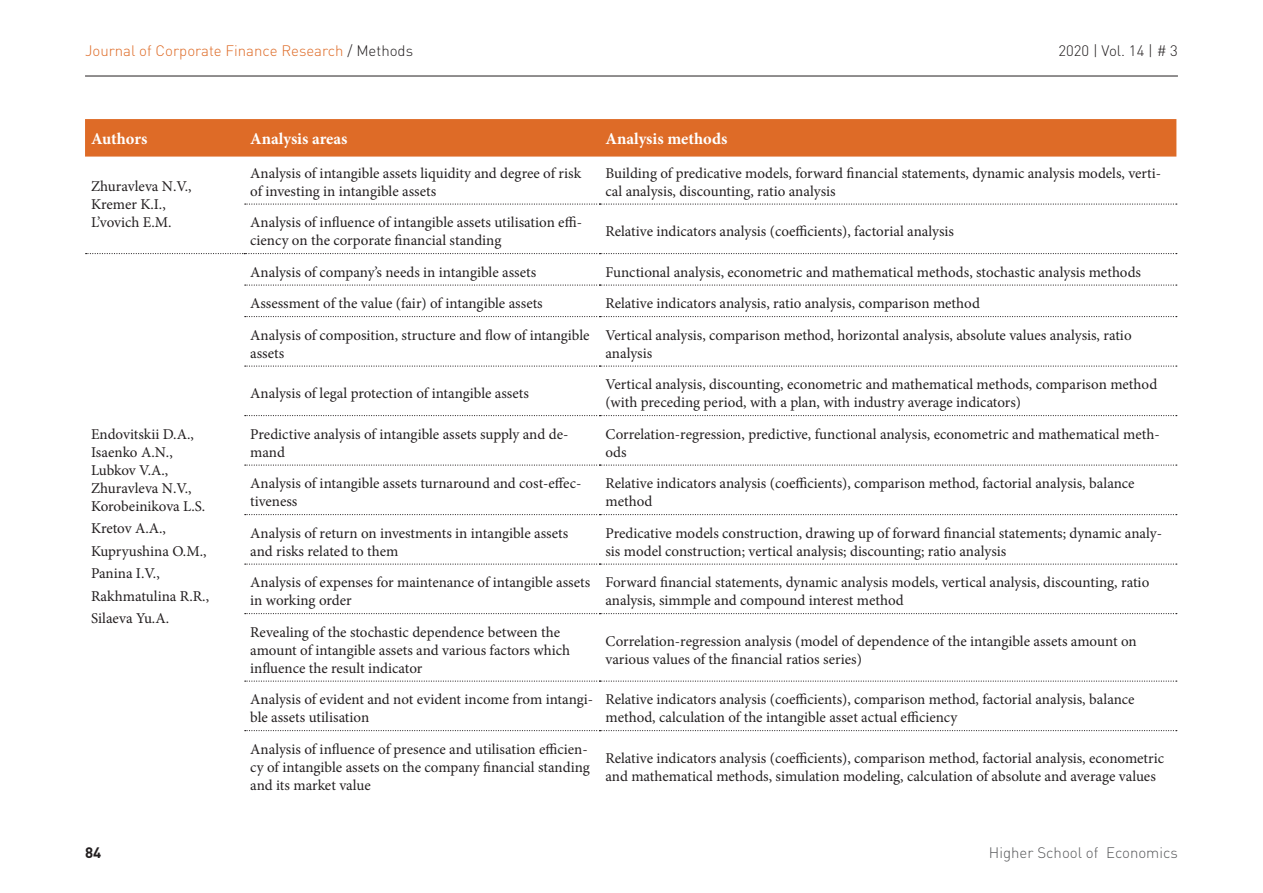
<style>
.page{position:relative;width:1263px;height:893px;background:#fff}
.page>*{position:absolute;margin:0;border:0;box-sizing:border-box;transform-origin:0 0}
.ТАБЛИЦА_ЗАГ{font:700 16.5px "Minion Pro";color:#fff}
.Текст_ENG{font:15px/18px "Minion Pro";color:#231f20}
.t1{font:300 15px "DIN Pro";color:#de6b27}
.t2{font:300 15px "DIN Pro";color:#57585a}
.t3{font:300 15px "DIN Pro";color:#231f20}
.t4{font:700 15px "DIN Pro";color:#231f20}
.s1{color:#231f20}
</style>
<div class="page">
<hr style="left:85px;top:76px;width:1093px;height:1px;background:#231f20">
<div style="left:85px;top:119px;width:1091px;height:38px;background:#de6b27"></div>
<svg style="left:245px;top:203px;width:932px;height:2px"></svg>
<svg style="left:245px;top:284px;width:932px;height:2px"></svg>
<svg style="left:245px;top:316px;width:932px;height:1px"></svg>
<svg style="left:245px;top:365px;width:932px;height:2px"></svg>
<svg style="left:245px;top:415px;width:932px;height:1px"></svg>
<svg style="left:245px;top:464px;width:932px;height:2px"></svg>
<svg style="left:245px;top:514px;width:932px;height:1px"></svg>
<svg style="left:245px;top:563px;width:932px;height:2px"></svg>
<svg style="left:245px;top:613px;width:932px;height:1px"></svg>
<svg style="left:245px;top:680px;width:932px;height:2px"></svg>
<svg style="left:245px;top:730px;width:932px;height:1px"></svg>
<svg style="left:86px;top:253px;width:1091px;height:1px"></svg>
<p class="t1" style="left:85px;top:40px;width:330px">Journal of Corporate Finance Research <span class="s1">/ Methods</span></p>
<p class="t3" style="left:1058px;top:40px;width:121px">2020 | Vol. 14 | # 3</p>
<p class="ТАБЛИЦА_ЗАГ" style="left:91px;top:127px;width:58px">Authors</p>
<p class="ТАБЛИЦА_ЗАГ" style="left:250px;top:127px;width:99px">Analysis areas</p>
<p class="ТАБЛИЦА_ЗАГ" style="left:605px;top:127px;width:123px">Analysis methods</p>
<p class="Текст_ENG" style="left:91px;top:177px;width:102px">Zhuravleva N.V.,<br>Kremer K.I.,<br>L’vovich E.M.</p>
<p class="Текст_ENG" style="left:250px;top:164px;width:332px">Analysis of intangible assets liquidity and degree of risk of investing in intangible assets</p>
<p class="Текст_ENG" style="left:605px;top:164px;width:557px">Building of predicative models, forward financial statements, dynamic analysis models, verti&shy;cal analysis, discounting, ratio analysis</p>
<p class="Текст_ENG" style="left:250px;top:213px;width:333px">Analysis of influence of intangible assets utilisation effi&shy;ciency on the corporate financial standing</p>
<p class="Текст_ENG" style="left:605px;top:222px;width:350px">Relative indicators analysis (coefficients), factorial analysis</p>
<p class="Текст_ENG" style="left:91px;top:425px;width:116px">Endovitskii D.A.,<br>Isaenko A.N.,<br>Lubkov V.A.,<br>Zhuravleva N.V.,<br>Korobeinikova L.S.</p>
<p class="Текст_ENG" style="left:91px;top:519px;width:76px">Kretov A.A.,</p>
<p class="Текст_ENG" style="left:91px;top:542px;width:117px">Kupryushina O.M.,</p>
<p class="Текст_ENG" style="left:91px;top:564px;width:70px">Panina I.V.,</p>
<p class="Текст_ENG" style="left:91px;top:587px;width:120px">Rakhmatulina R.R.,</p>
<p class="Текст_ENG" style="left:91px;top:609px;width:80px">Silaeva Yu.A.</p>
<p class="Текст_ENG" style="left:250px;top:263px;width:287px">Analysis of company’s needs in intangible assets</p>
<p class="Текст_ENG" style="left:605px;top:263px;width:537px">Functional analysis, econometric and mathematical methods, stochastic analysis methods</p>
<p class="Текст_ENG" style="left:250px;top:294px;width:294px">Assessment of the value (fair) of intangible assets</p>
<p class="Текст_ENG" style="left:605px;top:294px;width:376px">Relative indicators analysis, ratio analysis, comparison method</p>
<p class="Текст_ENG" style="left:250px;top:326px;width:341px">Analysis of composition, structure and flow of intangible assets</p>
<p class="Текст_ENG" style="left:605px;top:326px;width:528px">Vertical analysis, comparison method, horizontal analysis, absolute values analysis, ratio analysis</p>
<p class="Текст_ENG" style="left:250px;top:384px;width:280px">Analysis of legal protection of intangible assets</p>
<p class="Текст_ENG" style="left:605px;top:375px;width:553px">Vertical analysis, discounting, econometric and mathematical methods, comparison method (with preceding period, with a plan, with industry average indicators)</p>
<p class="Текст_ENG" style="left:250px;top:425px;width:320px">Predictive analysis of intangible assets supply and de&shy;mand</p>
<p class="Текст_ENG" style="left:605px;top:425px;width:556px">Correlation-regression, predictive, functional analysis, econometric and mathematical meth&shy;ods</p>
<p class="Текст_ENG" style="left:250px;top:474px;width:333px">Analysis of intangible assets turnaround and cost-effec&shy;tiveness</p>
<p class="Текст_ENG" style="left:605px;top:474px;width:531px">Relative indicators analysis (coefficients), comparison method, factorial analysis, balance method</p>
<p class="Текст_ENG" style="left:250px;top:524px;width:320px">Analysis of return on investments in intangible assets and risks related to them</p>
<p class="Текст_ENG" style="left:605px;top:524px;width:558px">Predicative models construction, drawing up of forward financial statements; dynamic analy&shy;sis model construction; vertical analysis; discounting; ratio analysis</p>
<p class="Текст_ENG" style="left:250px;top:573px;width:342px">Analysis of expenses for maintenance of intangible assets in working order</p>
<p class="Текст_ENG" style="left:605px;top:573px;width:545px">Forward financial statements, dynamic analysis models, vertical analysis, discounting, ratio analysis, simmple and compound interest method</p>
<p class="Текст_ENG" style="left:250px;top:623px;width:321px">Revealing of the stochastic dependence between the amount of intangible assets and various factors which influence the result indicator</p>
<p class="Текст_ENG" style="left:605px;top:632px;width:533px">Correlation-regression analysis (model of dependence of the intangible assets amount on various values of the financial ratios series)</p>
<p class="Текст_ENG" style="left:250px;top:690px;width:345px">Analysis of evident and not evident income from intangi&shy;ble assets utilisation</p>
<p class="Текст_ENG" style="left:605px;top:690px;width:531px">Relative indicators analysis (coefficients), comparison method, factorial analysis, balance method, calculation of the intangible asset actual efficiency</p>
<p class="Текст_ENG" style="left:250px;top:740px;width:341px">Analysis of influence of presence and utilisation efficien&shy;cy of intangible assets on the company financial standing and its market value</p>
<p class="Текст_ENG" style="left:605px;top:749px;width:560px">Relative indicators analysis (coefficients), comparison method, factorial analysis, econometric and mathematical methods, simulation modeling, calculation of absolute and average values</p>
<p class="t4" style="left:85px;top:842px;width:18px">84</p>
<p class="t2" style="left:989px;top:842px;width:190px">Higher School of Economics</p>
</div>
